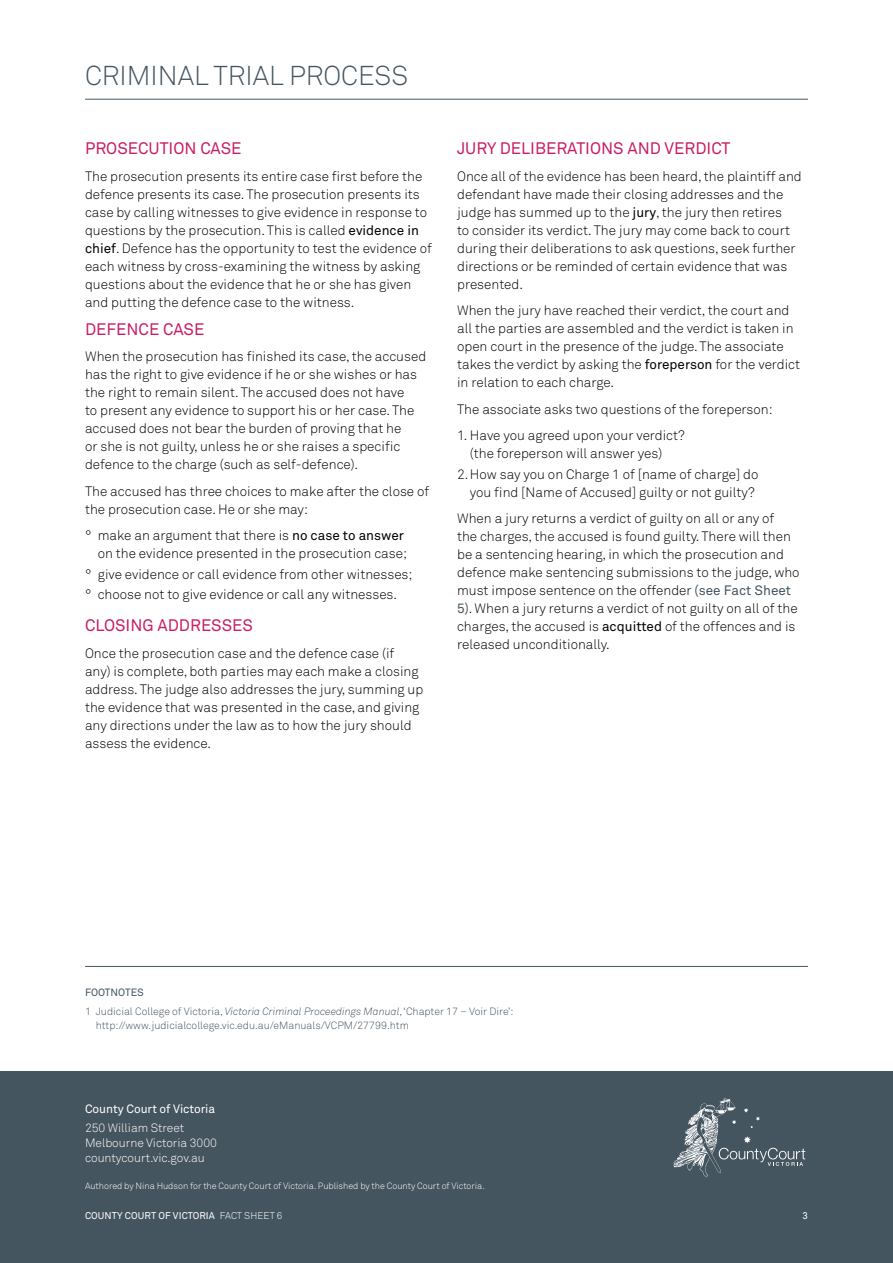
<style>
.page{position:relative;width:893px;height:1263px;background:#fff}
.page>*{position:absolute;margin:0;border:0;box-sizing:border-box;transform-origin:0 0}
.Heading_2{font:27px "Akkurat Light Pro";color:#455560}
.Heading_3___Red{font:16.5px "Akkurat Pro";color:#c81f66}
.Body{font:13.5px/18px "Akkurat Light Pro";color:#000}
.t1{font:12px/15px "Akkurat Light Pro";letter-spacing:-.005em;color:#fff}
.t2{font:12px "Akkurat Pro";letter-spacing:-.005em;color:#fff}
.Footnotes{font:10.5px/14.2px "Akkurat Light Pro";color:#455560}
.Heading_3___Purple{font:10.5px "Akkurat Pro";letter-spacing:-.005em;color:#455560}
.t3{font:9.75px "Akkurat Pro";letter-spacing:.01em;color:#fff}
.t4{font:9px "Akkurat Light Pro";letter-spacing:-.005em;color:#fff}
.s1{font-family:"Akkurat Pro"}
.s2{font-family:"Akkurat Pro";color:#455560}
.s3{font-style:italic}
.s4{font-family:"Akkurat Light Pro"}
</style>
<div class="page">
<div style="left:0;top:1071px;width:893px;height:192px;background:#455560"></div>
<hr style="left:85px;top:99px;width:723px;height:1px;background:#45575f">
<svg style="left:673px;top:1098px;width:132px;height:79px"></svg>
<hr style="left:85px;top:966px;width:723px;height:1px;background:#45575f">
<p class="Heading_2" style="left:85px;top:60px;width:325px">CRIMINAL TRIAL PROCESS</p>
<p class="Heading_3___Red" style="left:85px;top:139px;width:158px">PROSECUTION CASE</p>
<p class="Body" style="left:85px;top:167px;width:348px">The prosecution presents its entire case first before the defence presents its case. The prosecution presents its case by calling witnesses to give evidence in response to questions by the prosecution. This is called <span class="s1">evidence in chief</span>. Defence has the opportunity to test the evidence of each witness by cross-examining the witness by asking questions about the evidence that he or she has given and putting the defence case to the witness.</p>
<p class="Heading_3___Red" style="left:85px;top:320px;width:121px">DEFENCE CASE</p>
<p class="Body" style="left:85px;top:348px;width:343px">When the prosecution has finished its case, the accused has the right to give evidence if he or she wishes or has the right to remain silent. The accused does not have<br>to present any evidence to support his or her case. The accused does not bear the burden of proving that he<br>or she is not guilty, unless he or she raises a specific defence to the charge (such as self-defence).</p>
<p class="Body" style="left:85px;top:482px;width:346px">The accused has three choices to make after the close of the prosecution case. He or she may:</p>
<p class="Body" style="left:85px;top:527px;width:323px;text-align:right">° make an argument that there is <span class="s1">no case to answer </span>on the evidence presented in the prosecution case;</p>
<p class="Body" style="left:85px;top:565px;width:329px">° give evidence or call evidence from other witnesses;</p>
<p class="Body" style="left:85px;top:585px;width:313px">° choose not to give evidence or call any witnesses.</p>
<p class="Heading_3___Red" style="left:85px;top:616px;width:169px">CLOSING ADDRESSES</p>
<p class="Body" style="left:85px;top:644px;width:340px">Once the prosecution case and the defence case (if any) is complete, both parties may each make a closing address. The judge also addresses the jury, summing up the evidence that was presented in the case, and giving any directions under the law as to how the jury should assess the evidence.</p>
<p class="Heading_3___Red" style="left:457px;top:139px;width:275px">JURY DELIBERATIONS AND VERDICT</p>
<p class="Body" style="left:457px;top:167px;width:346px">Once all of the evidence has been heard, the plaintiff and defendant have made their closing addresses and the judge has summed up to the <span class="s1">jury</span>, the jury then retires<br>to consider its verdict. The jury may come back to court during their deliberations to ask questions, seek further directions or be reminded of certain evidence that was presented.</p>
<p class="Body" style="left:457px;top:302px;width:344px">When the jury have reached their verdict, the court and all the parties are assembled and the verdict is taken in open court in the presence of the judge. The associate takes the verdict by asking the <span class="s1">foreperson</span> for the verdict in relation to each charge.</p>
<p class="Body" style="left:457px;top:400px;width:317px">The associate asks two questions of the foreperson:</p>
<p class="Body" style="left:470px;top:427px;width:216px;text-indent:-13px">1. Have you agreed upon your verdict? (the foreperson will answer yes)</p>
<p class="Body" style="left:457px;top:465px;width:303px;text-align:right">2.How say you on Charge 1 of [name of charge] do you find [Name of Accused] guilty or not guilty?</p>
<p class="Body" style="left:457px;top:510px;width:344px">When a jury returns a verdict of guilty on all or any of<br>the charges, the accused is found guilty. There will then be a sentencing hearing, in which the prosecution and defence make sentencing submissions to the judge, who must impose sentence on the offender <span class="s2">(see Fact Sheet 5)</span>. When a jury returns a verdict of not guilty on all of the charges, the accused is <span class="s1">acquitted</span> of the offences and is released unconditionally.</p>
<p class="Heading_3___Purple" style="left:85px;top:986px;width:60px">FOOTNOTES</p>
<p class="Footnotes" style="left:96px;top:1004px;width:419px;text-indent:-11px">1 Judicial College of Victoria, <span class="s3">Victoria Criminal Proceedings Manual</span>, ‘Chapter 17 – Voir Dire’: http://www.judicialcollege.vic.edu.au/eManuals/VCPM/27799.htm</p>
<p class="t2" style="left:85px;top:1102px;width:132px">County Court of Victoria</p>
<p class="t1" style="left:85px;top:1121px;width:133px">250 William Street<br>Melbourne Victoria 3000 countycourt.vic.gov.au</p>
<p class="t4" style="left:85px;top:1180px;width:401px">Authored by Nina Hudson for the County Court of Victoria. Published by the County Court of Victoria.</p>
<p class="t3" style="left:85px;top:1210px;width:199px">COUNTY COURT OF VICTORIA <span class="s4">FACT SHEET 6</span></p>
<p class="t3" style="left:802px;top:1210px;width:7px">3</p>
</div>
